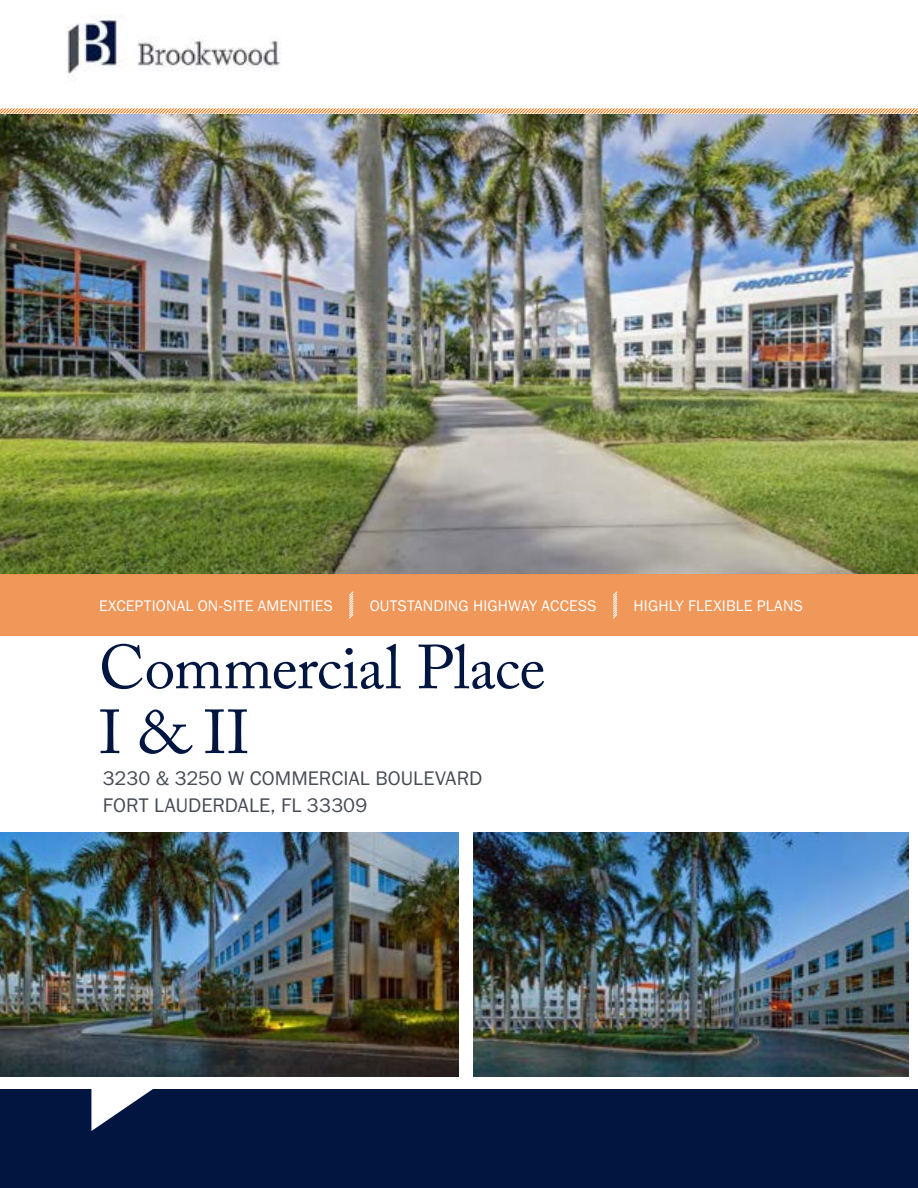
<style>
.page{position:relative;width:918px;height:1188px;background:#fff}
.page>*{position:absolute;margin:0;border:0;box-sizing:border-box;transform-origin:0 0}
.t1{font:61.5px/64.8px "Adobe Caslon Pro";color:#001641}
.t2{font:20.4px/27px "Franklin Gothic URW Boo";color:#474c55}
.t3{font:15.9px "Franklin Gothic URW Boo";letter-spacing:.01em;color:#fff}
</style>
<div class="page">
<img style="left:0;top:115px;width:918px;height:459px">
<img style="left:65px;top:15px;width:216px;height:62px">
<svg style="left:0;top:108px;width:918px;height:7px;background:#e2ba95"></svg>
<div style="left:0;top:1089px;width:918px;height:99px;background:#001641"></div>
<div style="left:0;top:574px;width:918px;height:61px;background:#f0975a"></div>
<svg style="left:349px;top:591px;width:5px;height:28px"></svg>
<svg style="left:613px;top:591px;width:5px;height:28px"></svg>
<img style="left:0;top:832px;width:459px;height:244px">
<img style="left:473px;top:832px;width:436px;height:244px">
<svg style="left:91px;top:1089px;width:62px;height:42px"></svg>
<p class="t3" style="left:99px;top:596px;width:235px">EXCEPTIONAL ON-SITE AMENITIES</p>
<p class="t3" style="left:370px;top:596px;width:228px">OUTSTANDING HIGHWAY ACCESS</p>
<p class="t3" style="left:634px;top:596px;width:171px">HIGHLY FLEXIBLE PLANS</p>
<h1 class="t1" style="left:99px;top:635px;width:448px">Commercial Place<br>I &amp; II</h1>
<p class="t2" style="left:103px;top:764px;width:381px">3230 &amp; 3250 W COMMERCIAL BOULEVARD<br>FORT LAUDERDALE, FL 33309</p>
</div>
